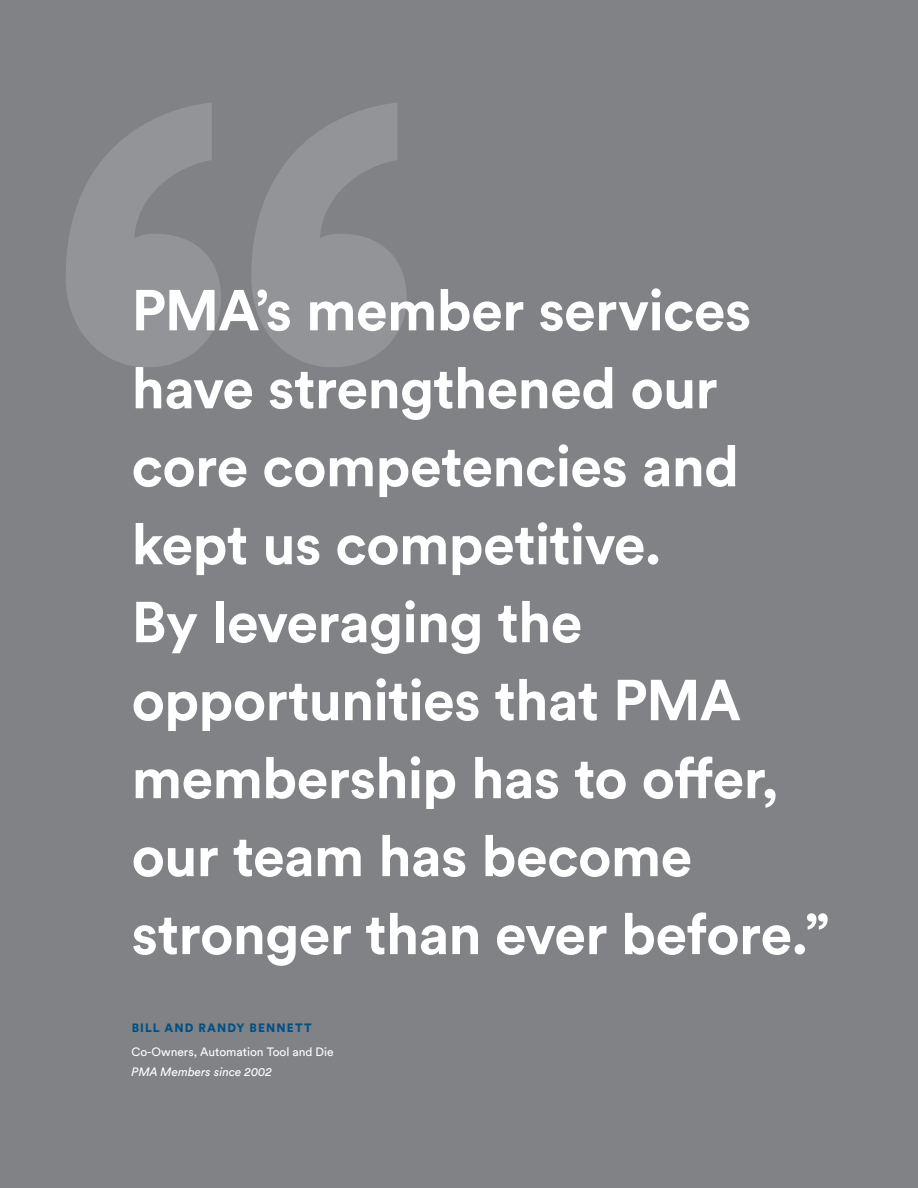
<style>
.page{position:relative;width:918px;height:1188px;background:#808285}
.page>*{position:absolute;margin:0;border:0;box-sizing:border-box;transform-origin:0 0}
.t1{font:700 941.85px "Circular Std";color:#fff}
.t2{font:700 57px/78px "Circular Std";letter-spacing:-.01em;color:#fff}
.t3{font:12px "Circular Std";color:#fff}
.t4{font:900 12px "Circular Std";letter-spacing:.09em;color:#005085}
.t5{font:italic 12px "Circular Std";color:#fff}
</style>
<div class="page">
<h1 class="t1" style="left:34px;top:-162px;width:407px">“</h1>
<p class="t2" style="left:132px;top:270px;width:699px">PMA’s member services have strengthened our core competencies and kept us competitive.<br>By leveraging the opportunities that PMA membership has to offer, our team has become stronger than ever before.”</p>
<p class="t4" style="left:132px;top:1020px;width:181px">BILL AND RANDY BENNETT</p>
<p class="t3" style="left:132px;top:1045px;width:204px">Co-Owners, Automation Tool and Die</p>
<p class="t5" style="left:132px;top:1064px;width:142px">PMA Members since 2002</p>
</div>
